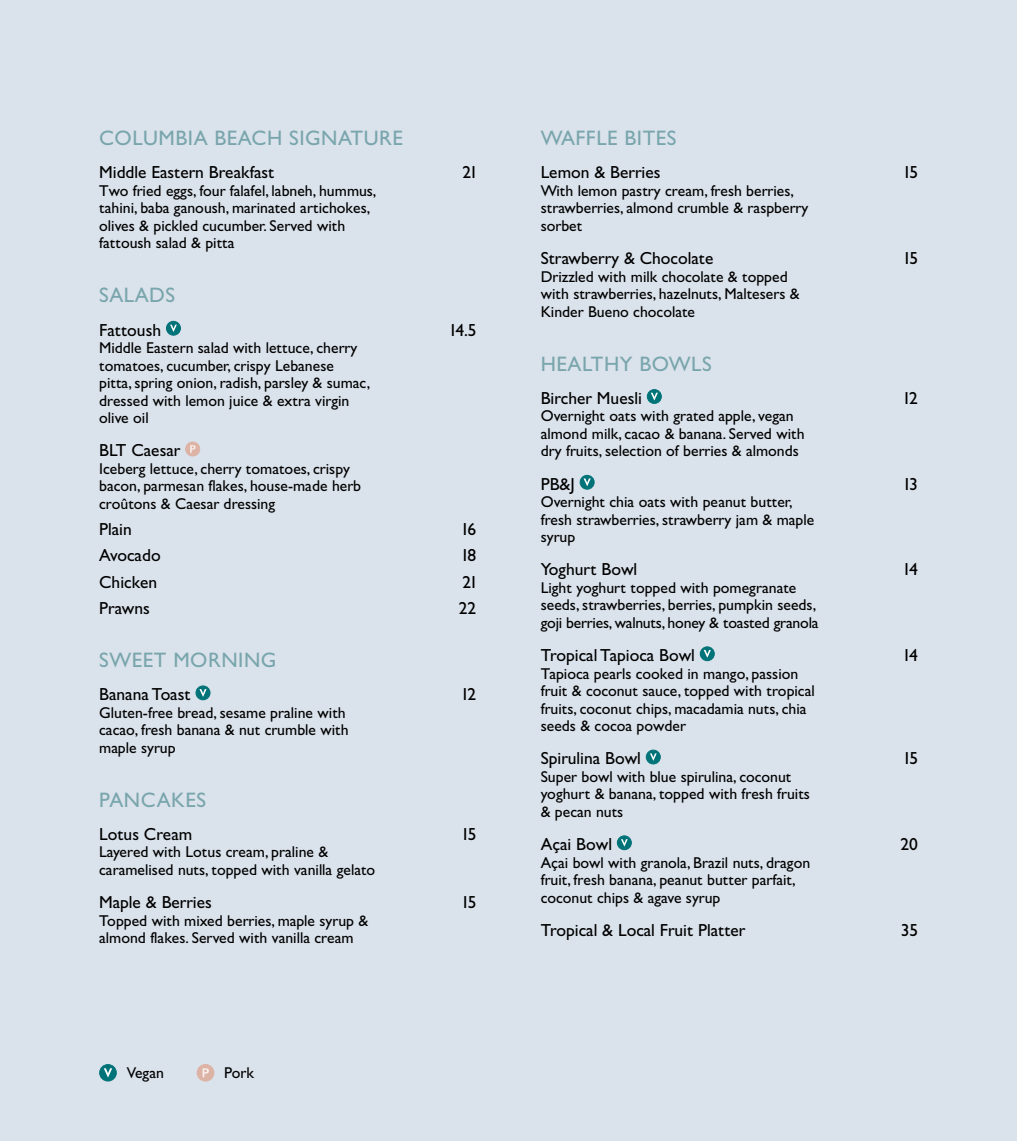
<style>
.page{position:relative;width:1017px;height:1141px;background:#dae2eb}
.page>*{position:absolute;margin:0;border:0;box-sizing:border-box;transform-origin:0 0}
.t1{font:21px "Gill Sans Hel";letter-spacing:.025em;color:#79a5ac}
.t2{font:17.5px "Gill Sans Hel";color:#000}
.t3{font:15.75px/17.5px "Gill Sans Hel";color:#000}
</style>
<div class="page">
<div style="left:647px;top:390px;width:14px;height:13px;background:#007378;border-radius:50%"></div>
<div style="left:647px;top:389px;width:15px;height:15px;border:1px solid #007378;border-radius:50%"></div>
<svg style="left:651px;top:393px;width:7px;height:7px"></svg>
<div style="left:580px;top:475px;width:14px;height:14px;background:#007378;border-radius:50%"></div>
<div style="left:580px;top:475px;width:15px;height:15px;border:1px solid #007378;border-radius:50%"></div>
<svg style="left:584px;top:478px;width:7px;height:8px"></svg>
<div style="left:700px;top:647px;width:14px;height:14px;background:#007378;border-radius:50%"></div>
<div style="left:700px;top:646px;width:15px;height:15px;border:1px solid #007378;border-radius:50%"></div>
<svg style="left:704px;top:650px;width:7px;height:8px"></svg>
<div style="left:646px;top:750px;width:14px;height:14px;background:#007378;border-radius:50%"></div>
<div style="left:646px;top:750px;width:15px;height:14px;border:1px solid #007378;border-radius:50%"></div>
<svg style="left:650px;top:753px;width:7px;height:8px"></svg>
<div style="left:617px;top:836px;width:14px;height:14px;background:#007378;border-radius:50%"></div>
<div style="left:617px;top:835px;width:15px;height:15px;border:1px solid #007378;border-radius:50%"></div>
<svg style="left:621px;top:839px;width:7px;height:7px"></svg>
<div style="left:166px;top:321px;width:14px;height:14px;background:#007378;border-radius:50%"></div>
<div style="left:166px;top:321px;width:15px;height:15px;border:1px solid #007378;border-radius:50%"></div>
<svg style="left:170px;top:325px;width:7px;height:7px"></svg>
<div style="left:186px;top:442px;width:14px;height:14px;background:#ddb3a5;border-radius:50%"></div>
<div style="left:185px;top:442px;width:15px;height:14px;border:1px solid #ddb3a5;border-radius:50%"></div>
<svg style="left:190px;top:445px;width:6px;height:8px"></svg>
<div style="left:196px;top:686px;width:14px;height:14px;background:#007378;border-radius:50%"></div>
<div style="left:196px;top:685px;width:14px;height:15px;border:1px solid #007378;border-radius:50%"></div>
<svg style="left:199px;top:689px;width:8px;height:8px"></svg>
<div style="left:197px;top:1064px;width:17px;height:17px;background:#ddb3a5;border-radius:50%"></div>
<div style="left:197px;top:1064px;width:17px;height:17px;border:1px solid #ddb3a5;border-radius:50%"></div>
<svg style="left:203px;top:1068px;width:6px;height:9px"></svg>
<div style="left:100px;top:1065px;width:16px;height:16px;background:#007378;border-radius:50%"></div>
<div style="left:99px;top:1064px;width:18px;height:17px;border:1px solid #007378;border-radius:50%"></div>
<svg style="left:104px;top:1068px;width:8px;height:9px"></svg>
<h1 class="t1" style="left:99px;top:127px;width:305px">COLUMBIA BEACH SIGNATURE</h1>
<p class="t2" style="left:99px;top:164px;width:177px">Middle Eastern Breakfast</p>
<p class="t2" style="left:462px;top:164px;width:15px">21</p>
<p class="t3" style="left:99px;top:182px;width:279px">Two fried eggs, four falafel, labneh, hummus, tahini, baba ganoush, marinated artichokes, olives &amp; pickled cucumber. Served with fattoush salad &amp; pitta</p>
<h1 class="t1" style="left:99px;top:285px;width:77px">SALADS</h1>
<p class="t2" style="left:99px;top:321px;width:63px">Fattoush</p>
<p class="t2" style="left:451px;top:321px;width:27px">14.5</p>
<p class="t3" style="left:99px;top:339px;width:272px">Middle Eastern salad with lettuce, cherry tomatoes, cucumber, crispy Lebanese pitta, spring onion, radish, parsley &amp; sumac, dressed with lemon juice &amp; extra virgin olive oil</p>
<p class="t2" style="left:99px;top:442px;width:83px">BLT Caesar</p>
<p class="t3" style="left:99px;top:460px;width:263px">Iceberg lettuce, cherry tomatoes, crispy bacon, parmesan flakes, house-made herb croûtons &amp; Caesar dressing</p>
<p class="t2" style="left:99px;top:520px;width:34px">Plain</p>
<p class="t2" style="left:462px;top:520px;width:15px">16</p>
<p class="t2" style="left:99px;top:547px;width:63px">Avocado</p>
<p class="t2" style="left:462px;top:547px;width:15px">18</p>
<p class="t2" style="left:99px;top:573px;width:60px">Chicken</p>
<p class="t2" style="left:462px;top:573px;width:15px">21</p>
<p class="t2" style="left:99px;top:599px;width:52px">Prawns</p>
<p class="t2" style="left:459px;top:599px;width:19px">22</p>
<h1 class="t1" style="left:99px;top:649px;width:179px">SWEET MORNING</h1>
<p class="t2" style="left:99px;top:685px;width:93px">Banana Toast</p>
<p class="t2" style="left:462px;top:685px;width:15px">12</p>
<p class="t3" style="left:99px;top:704px;width:251px">Gluten-free bread, sesame praline with cacao, fresh banana &amp; nut crumble with maple syrup</p>
<h1 class="t1" style="left:99px;top:789px;width:108px">PANCAKES</h1>
<p class="t2" style="left:99px;top:825px;width:95px">Lotus Cream</p>
<p class="t2" style="left:463px;top:825px;width:15px">15</p>
<p class="t3" style="left:99px;top:844px;width:278px">Layered with Lotus cream, praline &amp; caramelised nuts, topped with vanilla gelato</p>
<p class="t2" style="left:99px;top:893px;width:114px">Maple &amp; Berries</p>
<p class="t2" style="left:463px;top:893px;width:15px">15</p>
<p class="t3" style="left:99px;top:912px;width:271px">Topped with mixed berries, maple syrup &amp; almond flakes. Served with vanilla cream</p>
<p class="t3" style="left:127px;top:1064px;width:39px">Vegan</p>
<p class="t3" style="left:224px;top:1064px;width:31px">Pork</p>
<h1 class="t1" style="left:541px;top:127px;width:137px">WAFFLE BITES</h1>
<p class="t2" style="left:541px;top:164px;width:121px">Lemon &amp; Berries</p>
<p class="t2" style="left:904px;top:164px;width:15px">15</p>
<p class="t3" style="left:541px;top:182px;width:269px">With lemon pastry cream, fresh berries, strawberries, almond crumble &amp; raspberry sorbet</p>
<p class="t2" style="left:541px;top:249px;width:174px">Strawberry &amp; Chocolate</p>
<p class="t2" style="left:904px;top:249px;width:15px">15</p>
<p class="t3" style="left:541px;top:268px;width:260px">Drizzled with milk chocolate &amp; topped with strawberries, hazelnuts, Maltesers &amp;<br>Kinder Bueno chocolate</p>
<h1 class="t1" style="left:541px;top:353px;width:172px">HEALTHY BOWLS</h1>
<p class="t2" style="left:541px;top:389px;width:103px">Bircher Muesli</p>
<p class="t2" style="left:904px;top:389px;width:15px">12</p>
<p class="t3" style="left:541px;top:408px;width:265px">Overnight oats with grated apple, vegan almond milk, cacao &amp; banana. Served with dry fruits, selection of berries &amp; almonds</p>
<p class="t2" style="left:541px;top:475px;width:36px">PB&amp;J</p>
<p class="t2" style="left:904px;top:475px;width:15px">13</p>
<p class="t3" style="left:541px;top:493px;width:275px">Overnight chia oats with peanut butter, fresh strawberries, strawberry jam &amp; maple syrup</p>
<p class="t2" style="left:541px;top:561px;width:98px">Yoghurt Bowl</p>
<p class="t2" style="left:904px;top:561px;width:15px">14</p>
<p class="t3" style="left:541px;top:579px;width:279px">Light yoghurt topped with pomegranate seeds, strawberries, berries, pumpkin seeds, goji berries, walnuts, honey &amp; toasted granola</p>
<p class="t2" style="left:541px;top:646px;width:156px">Tropical Tapioca Bowl</p>
<p class="t2" style="left:904px;top:646px;width:15px">14</p>
<p class="t3" style="left:541px;top:665px;width:276px">Tapioca pearls cooked in mango, passion fruit &amp; coconut sauce, topped with tropical fruits, coconut chips, macadamia nuts, chia seeds &amp; cocoa powder</p>
<p class="t2" style="left:541px;top:750px;width:102px">Spirulina Bowl</p>
<p class="t2" style="left:904px;top:750px;width:15px">15</p>
<p class="t3" style="left:541px;top:768px;width:271px">Super bowl with blue spirulina, coconut yoghurt &amp; banana, topped with fresh fruits &amp; pecan nuts</p>
<p class="t2" style="left:541px;top:835px;width:73px">Açai Bowl</p>
<p class="t2" style="left:900px;top:835px;width:19px">20</p>
<p class="t3" style="left:541px;top:854px;width:271px">Açai bowl with granola, Brazil nuts, dragon fruit, fresh banana, peanut butter parfait, coconut chips &amp; agave syrup</p>
<p class="t2" style="left:541px;top:921px;width:206px">Tropical &amp; Local Fruit Platter</p>
<p class="t2" style="left:901px;top:921px;width:18px">35</p>
</div>
